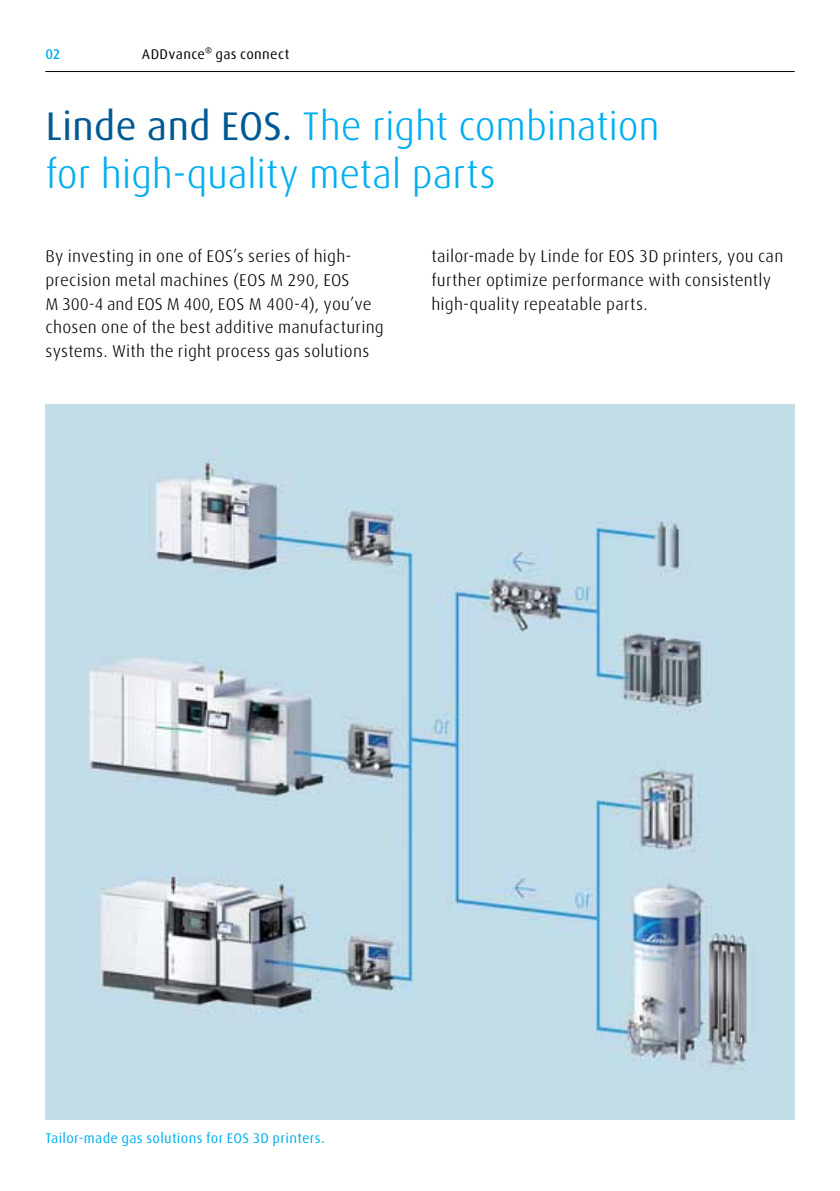
<style>
.page{position:relative;width:840px;height:1191px;background:#fff}
.page>*{position:absolute;margin:0;border:0;box-sizing:border-box;transform-origin:0 0}
.t1{font:300 40px/48px "Linde Dax Global";letter-spacing:-.01em;color:#00aeef}
.t2{font:300 17px/23.8px "Linde Dax Global";letter-spacing:.01em;color:#000}
.t3{font:14px "Linde Dax Global";letter-spacing:.02em;color:#00aeef}
.t4{font:14px "Linde Dax Global";letter-spacing:.02em;color:#000}
.t5{font:500 14px "Linde Dax Global";color:#00aeef}
.s1{font-weight:400;color:#005993}
</style>
<div class="page">
<hr style="left:45px;top:71px;width:749px;height:1px;background:#000">
<img style="left:45px;top:405px;width:749px;height:714px">
<p class="t5" style="left:45px;top:46px;width:17px">02</p>
<p class="t4" style="left:142px;top:46px;width:149px">ADDvance® gas connect</p>
<h1 class="t1" style="left:45px;top:102px;width:615px"><span class="s1">Linde and EOS.</span> The right combination for high-quality metal parts</h1>
<p class="t2" style="left:45px;top:244px;width:340px">By investing in one of EOS’s series of high&shy;precision metal machines (EOS M 290, EOS<br>M 300-4 and EOS M 400, EOS M 400-4), you’ve chosen one of the best additive manufacturing systems. With the right process gas solutions</p>
<p class="t2" style="left:431px;top:244px;width:353px">tailor-made by Linde for EOS 3D printers, you can further optimize performance with consistently high-quality repeatable parts.</p>
<p class="t3" style="left:45px;top:1129px;width:281px">Tailor-made gas solutions for EOS 3D printers.</p>
</div>
